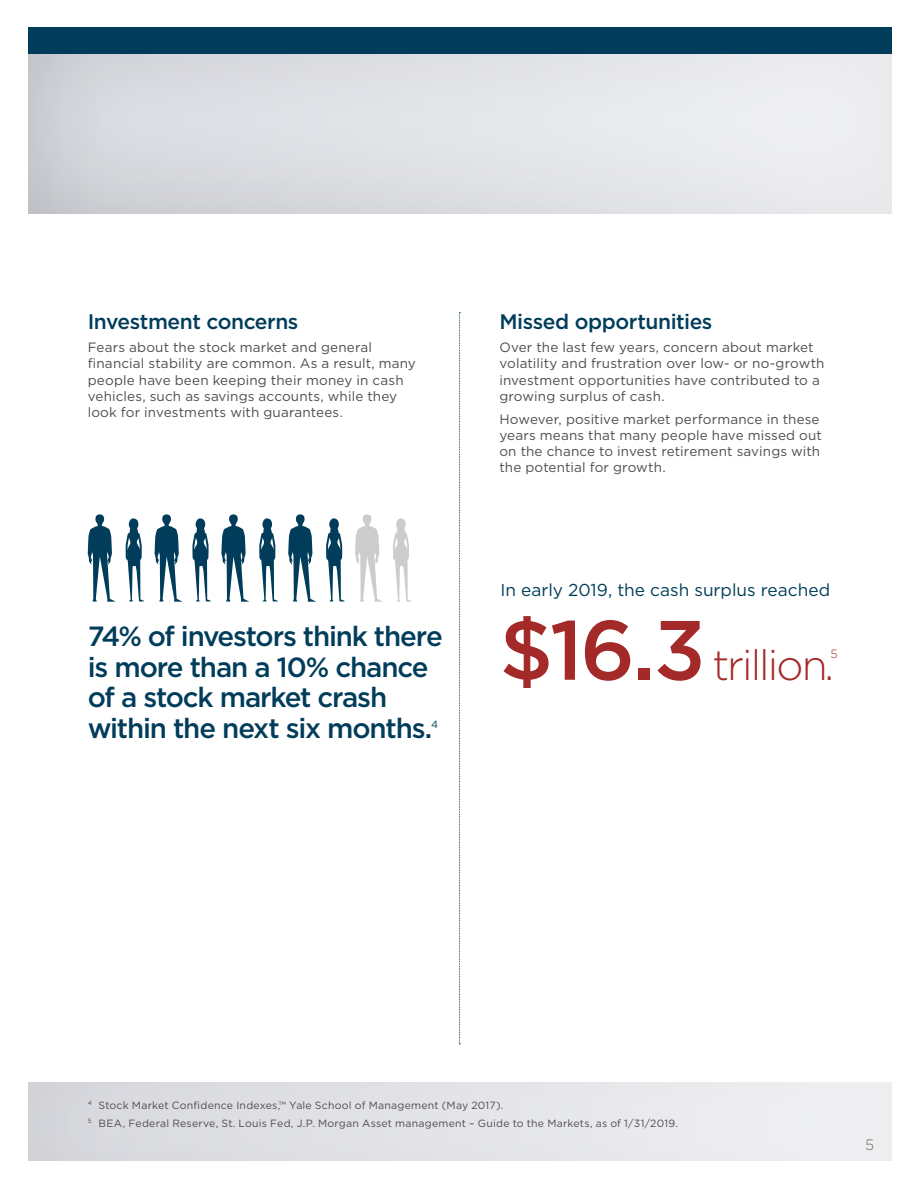
<style>
.page{position:relative;width:918px;height:1188px;background:#fff}
.page>*{position:absolute;margin:0;border:0;box-sizing:border-box;transform-origin:0 0}
.t1{font:300 42.3px "Gotham";letter-spacing:-.05em;color:#a32a29}
.t2{font:500 27.75px/30.8px "Gotham";letter-spacing:-.045em;color:#013d5b}
.H2_4{font:500 21px "Gotham";letter-spacing:-.02em;color:#013d5b}
.t3{font:17.25px "Gotham";color:#013d5b}
.t4{font:300 15px "Gotham";color:#6f6d70}
.t5{font:13.5px/16.2px "Gotham";letter-spacing:.01em;color:#4d4d4f}
.t6{font:300 11.85px "Gotham";color:#a32a29}
.Endnotes{font:10.5px "Gotham";letter-spacing:.02em;color:#4d4d4f}
.t7{font:10.5px "Gotham";color:#013d5b}
.s1{font-weight:500;font-size:84px}
</style>
<div class="page">
<div style="left:15px;top:16px;width:890px;height:199px;background:#000;opacity:.17"></div>
<div style="left:28px;top:27px;width:864px;height:27px;background:#013d5b"></div>
<svg style="left:126px;top:518px;width:18px;height:83px"></svg>
<svg style="left:88px;top:514px;width:27px;height:88px"></svg>
<svg style="left:192px;top:518px;width:19px;height:83px"></svg>
<svg style="left:259px;top:518px;width:19px;height:83px"></svg>
<svg style="left:326px;top:518px;width:19px;height:83px"></svg>
<svg style="left:393px;top:518px;width:18px;height:83px"></svg>
<svg style="left:155px;top:514px;width:27px;height:88px"></svg>
<svg style="left:221px;top:514px;width:28px;height:88px"></svg>
<svg style="left:288px;top:514px;width:28px;height:88px"></svg>
<svg style="left:355px;top:514px;width:28px;height:88px"></svg>
<svg style="left:459px;top:312px;width:1px;height:733px"></svg>
<div style="left:15px;top:1072px;width:890px;height:90px;background:#000;opacity:.1"></div>
<h2 class="H2_4" style="left:88px;top:308px;width:212px">Investment concerns</h2>
<p class="t5" style="left:88px;top:339px;width:330px">Fears about the stock market and general financial stability are common. As a result, many people have been keeping their money in cash vehicles, such as savings accounts, while they look for investments with guarantees.</p>
<p class="t2" style="left:88px;top:620px;width:357px">74% of investors think there is more than a 10% chance of a stock market crash within the next six months.</p>
<p class="t7" style="left:431px;top:717px;width:9px">4</p>
<h2 class="H2_4" style="left:499px;top:308px;width:215px">Missed opportunities</h2>
<p class="t5" style="left:499px;top:339px;width:327px">Over the last few years, concern about market volatility and frustration over low- or no-growth investment opportunities have contributed to a growing surplus of cash.</p>
<p class="t5" style="left:499px;top:410px;width:324px">However, positive market performance in these years means that many people have missed out on the chance to invest retirement savings with the potential for growth.</p>
<p class="t3" style="left:500px;top:579px;width:331px">In early 2019, the cash surplus reached</p>
<p class="t1" style="left:499px;top:638px;width:336px"><span class="s1">$16.3</span> trillion.</p>
<p class="t6" style="left:830px;top:647px;width:9px">5</p>
<p class="Endnotes" style="left:88px;top:1098px;width:417px"><sup>4</sup> Stock Market Confidence Indexes,™ Yale School of Management (May 2017).</p>
<p class="Endnotes" style="left:88px;top:1116px;width:592px"><sup>5</sup> BEA, Federal Reserve, St. Louis Fed, J.P. Morgan Asset management – Guide to the Markets, as of 1/31/2019.</p>
<p class="t4" style="left:865px;top:1135px;width:11px">5</p>
</div>
